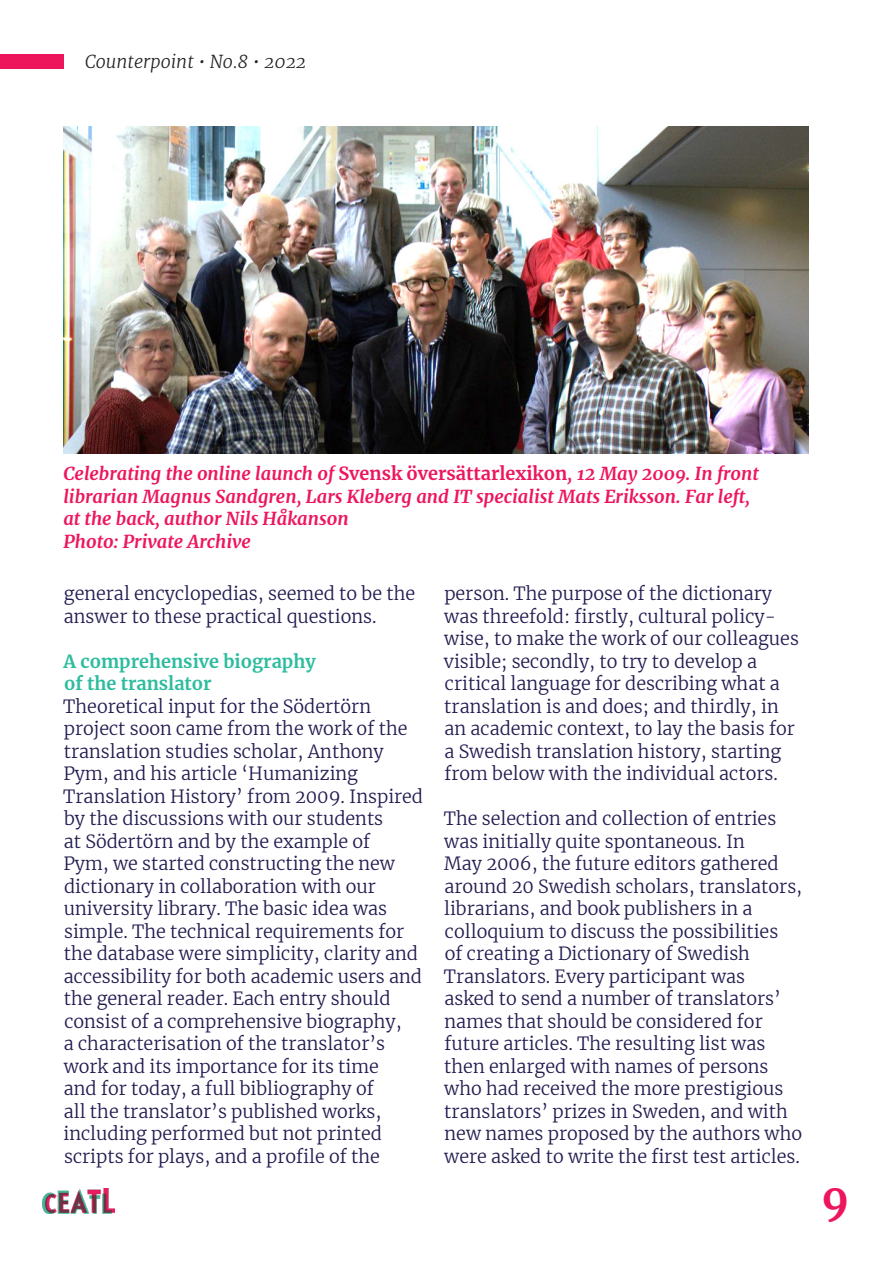
<style>
.page{position:relative;width:893px;height:1263px;background:#fff}
.page>*{position:absolute;margin:0;border:0;box-sizing:border-box;transform-origin:0 0}
.folionumber{font:700 42px "Merriweather";color:#ed165c}
.smallbody{font:300 18px/22.5px "Merriweather";color:#211c50}
.smallbody-2{font:italic 700 18px/22.5px "Merriweather";color:#ed165c}
.smallbody-3{font:700 18px/22.5px "Merriweather";color:#2dbc9e}
.t1{font:italic 300 18px "Merriweather";color:#231f20}
.s1{font-style:normal}
</style>
<div class="page">
<div style="left:0;top:54px;width:63px;height:14px;background:#ed165c"></div>
<img style="left:43px;top:1189px;width:71px;height:25px">
<img style="left:64px;top:126px;width:745px;height:328px">
<p class="t1" style="left:85px;top:50px;width:223px">Counterpoint • No.8 • 2022</p>
<p class="smallbody-2" style="left:63px;top:462px;width:697px">Celebrating the online launch of <span class="s1">Svensk översättarlexikon</span>, 12 May 2009. In front librarian Magnus Sandgren, Lars Kleberg and IT specialist Mats Eriksson. Far left,</p>
<p class="smallbody-2" style="left:63px;top:507px;width:287px">at the back, author Nils Håkanson</p>
<p class="smallbody-2" style="left:63px;top:529px;width:189px">Photo: Private Archive</p>
<p class="smallbody" style="left:64px;top:582px;width:353px">general encyclopedias, seemed to be the answer to these practical questions.</p>
<p class="smallbody-3" style="left:63px;top:649px;width:254px">A comprehensive biography of the translator</p>
<p class="smallbody" style="left:63px;top:694px;width:361px">Theoretical input for the Södertörn project soon came from the work of the translation studies scholar, Anthony Pym, and his article ‘Humanizing Translation History’ from 2009. Inspired by the discussions with our students<br>at Södertörn and by the example of<br>Pym, we started constructing the new dictionary in collaboration with our university library. The basic idea was simple. The technical requirements for the database were simplicity, clarity and accessibility for both academic users and the general reader. Each entry should consist of a comprehensive biography,<br>a characterisation of the translator’s work and its importance for its time<br>and for today, a full bibliography of<br>all the translator’s published works, including performed but not printed scripts for plays, and a profile of the</p>
<p class="smallbody" style="left:444px;top:582px;width:356px">person. The purpose of the dictionary was threefold: firstly, cultural policy&shy;wise, to make the work of our colleagues visible; secondly, to try to develop a critical language for describing what a translation is and does; and thirdly, in an academic context, to lay the basis for a Swedish translation history, starting from below with the individual actors.</p>
<p class="smallbody" style="left:444px;top:807px;width:360px">The selection and collection of entries was initially quite spontaneous. In<br>May 2006, the future editors gathered around 20 Swedish scholars, translators, librarians, and book publishers in a colloquium to discuss the possibilities<br>of creating a Dictionary of Swedish Translators. Every participant was<br>asked to send a number of translators’ names that should be considered for future articles. The resulting list was then enlarged with names of persons who had received the more prestigious translators’ prizes in Sweden, and with new names proposed by the authors who were asked to write the first test articles.</p>
<p class="folionumber" style="left:822px;top:1171px;width:29px">9</p>
</div>
